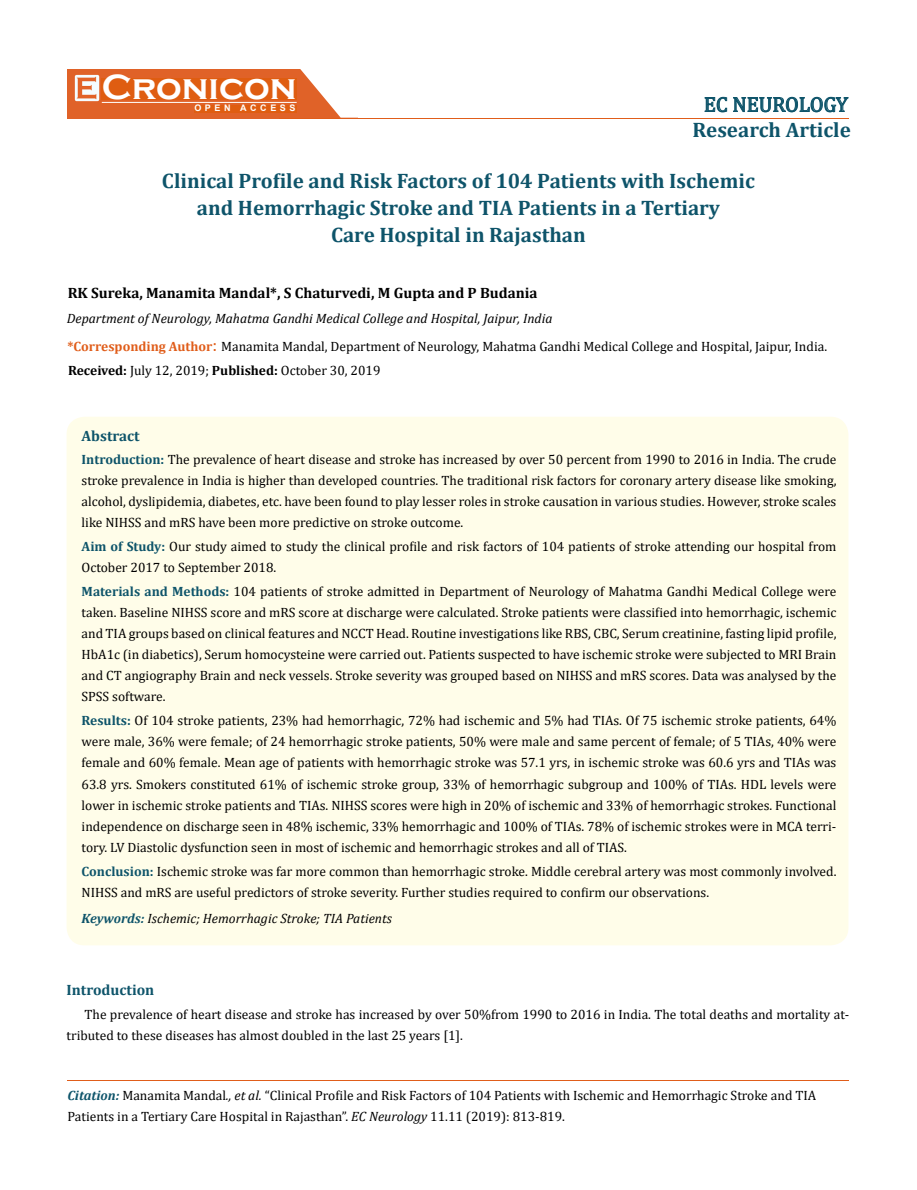
<style>
.page{position:relative;width:917px;height:1190px;background:#fff}
.page>*{position:absolute;margin:0;border:0;box-sizing:border-box;transform-origin:0 0}
.t1{font:700 36px "Copperplate Gothic";color:#fff}
.t2{font:700 21px/27px "Cambria";color:#0e546a;text-align:center}
.t3{font:21px "Cambria";color:#0e546a}
.t4{font:700 15px "Cambria";color:#000}
.t5{font:700 15px "Cambria";color:#0e546a}
.t6{font:13.5px/21px "Cambria";color:#000}
.t7{font:italic 13.5px "Cambria";color:#000}
.t8{font:700 9px "Arial";letter-spacing:.4em;color:#fff}
.s1{font-weight:700;color:#e05d1a}
.s2{font-size:18px;color:#e05d1a}
.s3{font-weight:700}
.s4{font-weight:700;color:#0e546a}
.s5{font-weight:700;font-style:italic;color:#0e546a}
.s6{font-style:italic}
</style>
<div class="page">
<div style="left:67px;top:70px;width:290px;height:49px;background:#e06228"></div>
<svg style="left:300px;top:69px;width:58px;height:49px"></svg>
<img style="left:75px;top:75px;width:24px;height:26px">
<div style="left:102px;top:79px;width:195px;height:21px;background:#df5d11"></div>
<div style="left:194px;top:105px;width:103px;height:7px;background:#df5d11"></div>
<svg style="left:704px;top:97px;width:144px;height:15px"></svg>
<hr style="left:102px;top:102px;width:194px;height:1px;background:#fff">
<hr style="left:279px;top:118px;width:569px;height:1px;background:#e05d1a">
<hr style="left:67px;top:1080px;width:782px;height:1px;background:#e05d1a">
<div style="left:67px;top:417px;width:781px;height:528px;background:#fffde9;border-radius:18px"></div>
<h1 class="t1" style="left:102px;top:68px;width:196px">Cronicon</h1>
<p class="t8" style="left:194px;top:102px;width:103px">OPEN ACCESS</p>
<h2 class="t3" style="left:703px;top:92px;width:146px">EC NEUROLOGY</h2>
<h2 class="t2" style="left:692px;top:116px;width:160px">Research Article</h2>
<h2 class="t2" style="left:162px;top:166px;width:594px">Clinical Profile and Risk Factors of 104 Patients with Ischemic and Hemorrhagic Stroke and TIA Patients in a Tertiary<br>Care Hospital in Rajasthan</h2>
<p class="t4" style="left:68px;top:283px;width:471px">RK Sureka, Manamita Mandal*, S Chaturvedi, M Gupta and P Budania</p>
<p class="t7" style="left:67px;top:308px;width:487px">Department of Neurology, Mahatma Gandhi Medical College and Hospital, Jaipur, India</p>
<p class="t6" style="left:67px;top:335px;width:761px;line-height:24px"><span class="s1">*Corresponding Author</span><span class="s2">:</span> Manamita Mandal, Department of Neurology, Mahatma Gandhi Medical College and Hospital, Jaipur, India.<br><span class="s3">Received:</span> July 12, 2019; <span class="s3">Published:</span> October 30, 2019</p>
<p class="t5" style="left:82px;top:425px;width:60px">Abstract</p>
<p class="t6" style="left:82px;top:449px;width:756px;text-align:justify"><span class="s4">Introduction:</span> The prevalence of heart disease and stroke has increased by over 50 percent from 1990 to 2016 in India. The crude stroke prevalence in India is higher than developed countries. The traditional risk factors for coronary artery disease like smoking, alcohol, dyslipidemia, diabetes, etc. have been found to play lesser roles in stroke causation in various studies. However, stroke scales like NIHSS and mRS have been more predictive on stroke outcome.</p>
<p class="t6" style="left:82px;top:536px;width:756px"><span class="s4">Aim of Study:</span> Our study aimed to study the clinical profile and risk factors of 104 patients of stroke attending our hospital from<br>October 2017 to September 2018.</p>
<p class="t6" style="left:82px;top:581px;width:756px;text-align:justify"><span class="s4">Materials and Methods:</span> 104 patients of stroke admitted in Department of Neurology of Mahatma Gandhi Medical College were taken. Baseline NIHSS score and mRS score at discharge were calculated. Stroke patients were classified into hemorrhagic, ischemic and TIA groups based on clinical features and NCCT Head. Routine investigations like RBS, CBC, Serum creatinine, fasting lipid profile, HbA1c (in diabetics), Serum homocysteine were carried out. Patients suspected to have ischemic stroke were subjected to MRI Brain and CT angiography Brain and neck vessels. Stroke severity was grouped based on NIHSS and mRS scores. Data was analysed by the SPSS software.</p>
<p class="t6" style="left:82px;top:710px;width:756px;text-align:justify"><span class="s4">Results:</span> Of 104 stroke patients, 23% had hemorrhagic, 72% had ischemic and 5% had TIAs. Of 75 ischemic stroke patients, 64% were male, 36% were female; of 24 hemorrhagic stroke patients, 50% were male and same percent of female; of 5 TIAs, 40% were female and 60% female. Mean age of patients with hemorrhagic stroke was 57.1 yrs, in ischemic stroke was 60.6 yrs and TIAs was 63.8 yrs. Smokers constituted 61% of ischemic stroke group, 33% of hemorrhagic subgroup and 100% of TIAs. HDL levels were lower in ischemic stroke patients and TIAs. NIHSS scores were high in 20% of ischemic and 33% of hemorrhagic strokes. Functional independence on discharge seen in 48% ischemic, 33% hemorrhagic and 100% of TIAs. 78% of ischemic strokes were in MCA terri&shy;tory. LV Diastolic dysfunction seen in most of ischemic and hemorrhagic strokes and all of TIAS.</p>
<p class="t6" style="left:82px;top:860px;width:756px"><span class="s4">Conclusion:</span> Ischemic stroke was far more common than hemorrhagic stroke. Middle cerebral artery was most commonly involved.<br>NIHSS and mRS are useful predictors of stroke severity. Further studies required to confirm our observations.</p>
<p class="t7" style="left:82px;top:909px;width:312px"><span class="s4">Keywords:</span> Ischemic; Hemorrhagic Stroke; TIA Patients</p>
<p class="t5" style="left:67px;top:978px;width:89px">Introduction</p>
<p class="t6" style="left:67px;top:1003px;width:784px;text-indent:18px">The prevalence of heart disease and stroke has increased by over 50%from 1990 to 2016 in India. The total deaths and mortality at&shy;tributed to these diseases has almost doubled in the last 25 years [1].</p>
<p class="t6" style="left:67px;top:1084px;width:750px"><span class="s5">Citation:</span> Manamita Mandal<span class="s6">., et al.</span> “Clinical Profile and Risk Factors of 104 Patients with Ischemic and Hemorrhagic Stroke and TIA<br>Patients in a Tertiary Care Hospital in Rajasthan”. <span class="s6">EC Neurology</span> 11.11 (2019): 813-819.</p>
</div>
